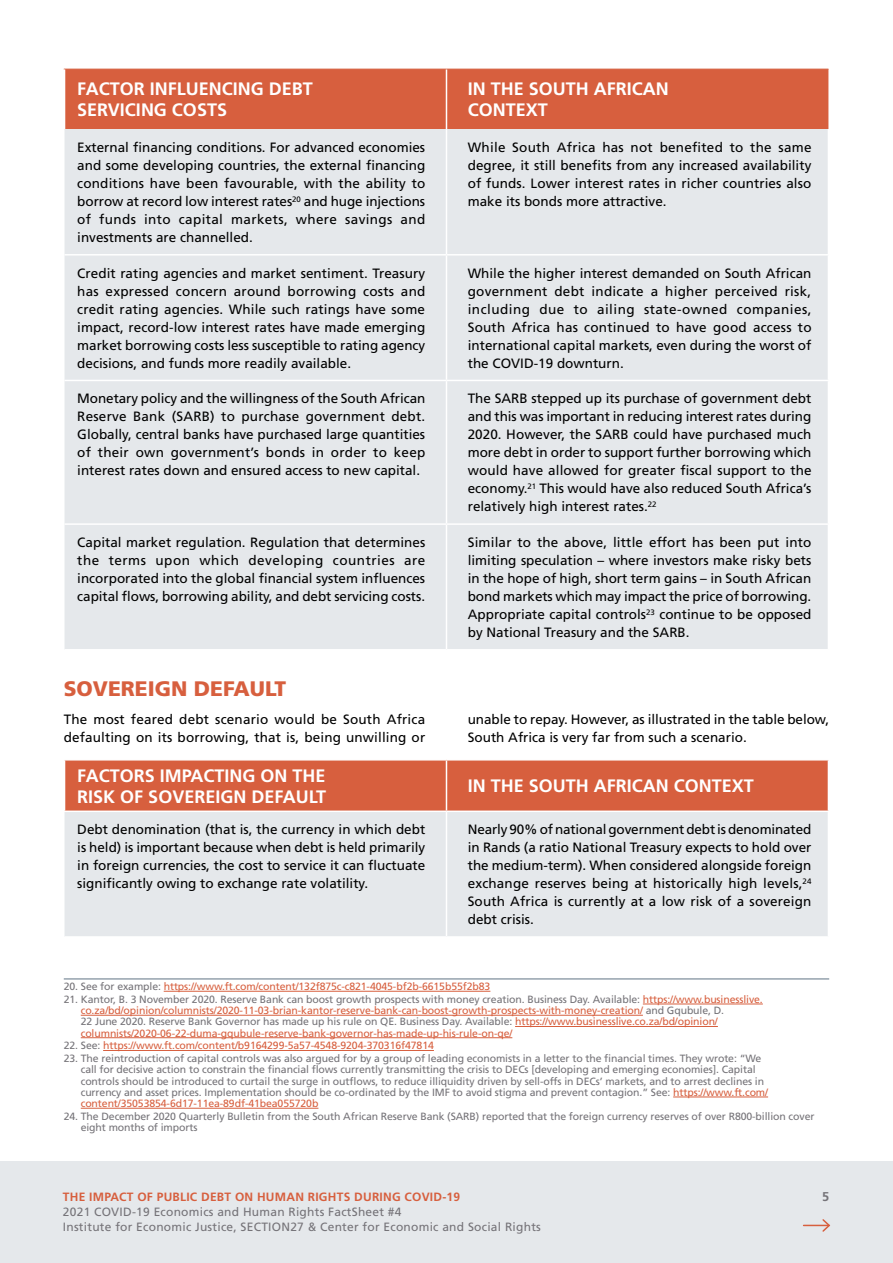
<style>
.page{position:relative;width:893px;height:1263px;background:#fff}
.page>*{position:absolute;margin:0;border:0;box-sizing:border-box;transform-origin:0 0}
.t1{font:900 21px "Frutiger LT Std";color:#d75f3e}
.t2{font:700 18px/21px "Frutiger LT Std";color:#fff}
.t3{font:13.5px/18px "Frutiger LT Std";color:#000;text-align:justify}
.t4{font:700 12.75px "Frutiger LT Std";color:#757378}
.t5{font:12px/15px "Frutiger LT Std";letter-spacing:.02em;color:#757378}
.t6{font:700 12px "Frutiger LT Std";letter-spacing:.02em;color:#d75f3e}
.t7{font:10.5px/11.2px "Frutiger LT Std";letter-spacing:-.01em;color:#757378}
.t8{font:10.5px/11.2px "Frutiger LT Std";letter-spacing:-.01em;color:#d75f3e}
.s1{color:#757378}
.s2{color:#d75f3e}
</style>
<div class="page">
<div style="left:0;top:1161px;width:893px;height:102px;background:#e5e8eb"></div>
<svg style="left:804px;top:1219px;width:27px;height:13px"></svg>
<div style="left:65px;top:70px;width:763px;height:59px;background:#d75f3e"></div>
<div style="left:65px;top:129px;width:763px;height:520px;background:#e5e8eb"></div>
<hr style="left:446px;top:129px;width:1px;height:125px;background:#fff">
<hr style="left:65px;top:254px;width:381px;height:2px;background:#fff">
<hr style="left:446px;top:254px;width:383px;height:2px;background:#fff">
<hr style="left:446px;top:256px;width:1px;height:124px;background:#fff">
<hr style="left:65px;top:380px;width:381px;height:1px;background:#fff">
<hr style="left:446px;top:380px;width:383px;height:1px;background:#fff">
<hr style="left:446px;top:381px;width:1px;height:142px;background:#fff">
<hr style="left:65px;top:523px;width:381px;height:2px;background:#fff">
<hr style="left:446px;top:523px;width:383px;height:2px;background:#fff">
<hr style="left:446px;top:525px;width:1px;height:124px;background:#fff">
<hr style="left:64px;top:69px;width:382px;height:1px;background:#d75f3e">
<hr style="left:446px;top:69px;width:382px;height:1px;background:#d75f3e">
<hr style="left:64px;top:69px;width:1px;height:60px;background:#fff">
<hr style="left:446px;top:69px;width:1px;height:60px;background:#fff">
<hr style="left:64px;top:979px;width:765px;height:1px;background:#607384">
<hr style="left:164px;top:991px;width:326px;height:1px;background:#d75f3e">
<hr style="left:643px;top:1004px;width:120px;height:1px;background:#d75f3e">
<hr style="left:81px;top:1015px;width:562px;height:1px;background:#d75f3e">
<hr style="left:515px;top:1026px;width:203px;height:1px;background:#d75f3e">
<hr style="left:81px;top:1037px;width:431px;height:1px;background:#d75f3e">
<hr style="left:103px;top:1050px;width:331px;height:1px;background:#d75f3e">
<hr style="left:673px;top:1097px;width:95px;height:1px;background:#d75f3e">
<hr style="left:81px;top:1108px;width:237px;height:1px;background:#d75f3e">
<div style="left:65px;top:760px;width:763px;height:50px;background:#d75f3e"></div>
<div style="left:65px;top:812px;width:763px;height:124px;background:#e5e8eb"></div>
<hr style="left:446px;top:812px;width:1px;height:124px;background:#fff">
<hr style="left:446px;top:760px;width:1px;height:50px;background:#fff">
<h2 class="t2" style="left:77px;top:79px;width:237px">FACTOR INFLUENCING DEBT<br>SERVICING COSTS</h2>
<h2 class="t2" style="left:468px;top:79px;width:203px">IN THE SOUTH AFRICAN<br>CONTEXT</h2>
<p class="t3" style="left:77px;top:138px;width:350px">External financing conditions. For advanced economies and some developing countries, the external financing conditions have been favourable, with the ability to borrow at record low interest rates<sup>20</sup> and huge injections of funds into capital markets, where savings and investments are channelled.</p>
<p class="t3" style="left:468px;top:138px;width:345px">While South Africa has not benefited to the same degree, it still benefits from any increased availability of funds. Lower interest rates in richer countries also make its bonds more attractive.</p>
<p class="t3" style="left:77px;top:264px;width:350px">Credit rating agencies and market sentiment. Treasury has expressed concern around borrowing costs and credit rating agencies. While such ratings have some impact, record-low interest rates have made emerging market borrowing costs less susceptible to rating agency decisions, and funds more readily available.</p>
<p class="t3" style="left:468px;top:264px;width:345px">While the higher interest demanded on South African government debt indicate a higher perceived risk, including due to ailing state-owned companies, South Africa has continued to have good access to international capital markets, even during the worst of the COVID-19 downturn.</p>
<p class="t3" style="left:77px;top:390px;width:350px">Monetary policy and the willingness of the South African Reserve Bank (SARB) to purchase government debt.<br>Globally, central banks have purchased large quantities of their own government’s bonds in order to keep interest rates down and ensured access to new capital.</p>
<p class="t3" style="left:468px;top:390px;width:345px">The SARB stepped up its purchase of government debt and this was important in reducing interest rates during 2020. However, the SARB could have purchased much more debt in order to support further borrowing which would have allowed for greater fiscal support to the economy.<sup>21</sup> This would have also reduced South Africa’s relatively high interest rates.<sup>22</sup></p>
<p class="t3" style="left:77px;top:533px;width:350px">Capital market regulation. Regulation that determines the terms upon which developing countries are incorporated into the global financial system influences capital flows, borrowing ability, and debt servicing costs.</p>
<p class="t3" style="left:468px;top:533px;width:345px">Similar to the above, little effort has been put into limiting speculation – where investors make risky bets in the hope of high, short term gains – in South African bond markets which may impact the price of borrowing.<br>Appropriate capital controls<sup>23</sup> continue to be opposed by National Treasury and the SARB.</p>
<h1 class="t1" style="left:64px;top:676px;width:224px">SOVEREIGN DEFAULT</h1>
<p class="t3" style="left:64px;top:711px;width:363px">The most feared debt scenario would be South Africa defaulting on its borrowing, that is, being unwilling or</p>
<p class="t3" style="left:468px;top:711px;width:363px">unable to repay. However, as illustrated in the table below,<br>South Africa is very far from such a scenario.</p>
<h2 class="t2" style="left:77px;top:765px;width:250px">FACTORS IMPACTING ON THE<br>RISK OF SOVEREIGN DEFAULT</h2>
<h2 class="t2" style="left:468px;top:776px;width:288px">IN THE SOUTH AFRICAN CONTEXT</h2>
<p class="t3" style="left:77px;top:820px;width:350px">Debt denomination (that is, the currency in which debt is held) is important because when debt is held primarily in foreign currencies, the cost to service it can fluctuate significantly owing to exchange rate volatility.</p>
<p class="t3" style="left:468px;top:820px;width:345px">Nearly 90% of national government debt is denominated in Rands (a ratio National Treasury expects to hold over the medium-term). When considered alongside foreign exchange reserves being at historically high levels,<sup>24<br></sup>South Africa is currently at a low risk of a sovereign debt crisis.</p>
<p class="t8" style="left:64px;top:981px;width:428px"><span class="s1">20. See for example:</span> https://www.ft.com/content/132f875c-c821-4045-bf2b-6615b55f2b83</p>
<p class="t8" style="left:81px;top:994px;width:684px;text-indent:-17px"><span class="s1">21. Kantor, B. 3 November 2020. Reserve Bank can boost growth prospects with money creation. Business Day. Available:</span> https://www.businesslive. co.za/bd/opinion/columnists/2020-11-03-brian-kantor-reserve-bank-can-boost-growth-prospects-with-money-creation/ <span class="s1">and Gqubule, D.<br>22 June 2020. Reserve Bank Governor has made up his rule on QE. Business Day. Available:</span> https://www.businesslive.co.za/bd/opinion/ columnists/2020-06-22-duma-gqubule-reserve-bank-governor-has-made-up-his-rule-on-qe/</p>
<p class="t8" style="left:64px;top:1040px;width:372px"><span class="s1">22. See:</span> https://www.ft.com/content/b9164299-5a57-4548-9204-370316f47814</p>
<p class="t7" style="left:81px;top:1053px;width:689px;text-indent:-17px">23. The reintroduction of capital controls was also argued for by a group of leading economists in a letter to the financial times. They wrote: “We call for decisive action to constrain the financial flows currently transmitting the crisis to DECs [developing and emerging economies]. Capital controls should be introduced to curtail the surge in outflows, to reduce illiquidity driven by sell-offs in DECs’ markets, and to arrest declines in currency and asset prices. Implementation should be co-ordinated by the IMF to avoid stigma and prevent contagion.” See: <span class="s2">https://www.ft.com/ content/35053854-6d17-11ea-89df-41bea055720b</span></p>
<p class="t7" style="left:81px;top:1111px;width:735px;text-indent:-17px">24. The December 2020 Quarterly Bulletin from the South African Reserve Bank (SARB) reported that the foreign currency reserves of over R800-billion cover eight months of imports</p>
<p class="t6" style="left:63px;top:1189px;width:399px">THE IMPACT OF PUBLIC DEBT ON HUMAN RIGHTS DURING COVID-19</p>
<p class="t4" style="left:822px;top:1189px;width:9px">5</p>
<p class="t5" style="left:63px;top:1204px;width:479px">2021 COVID-19 Economics and Human Rights FactSheet #4<br>Institute for Economic Justice, SECTION27 &amp; Center for Economic and Social Rights</p>
</div>
